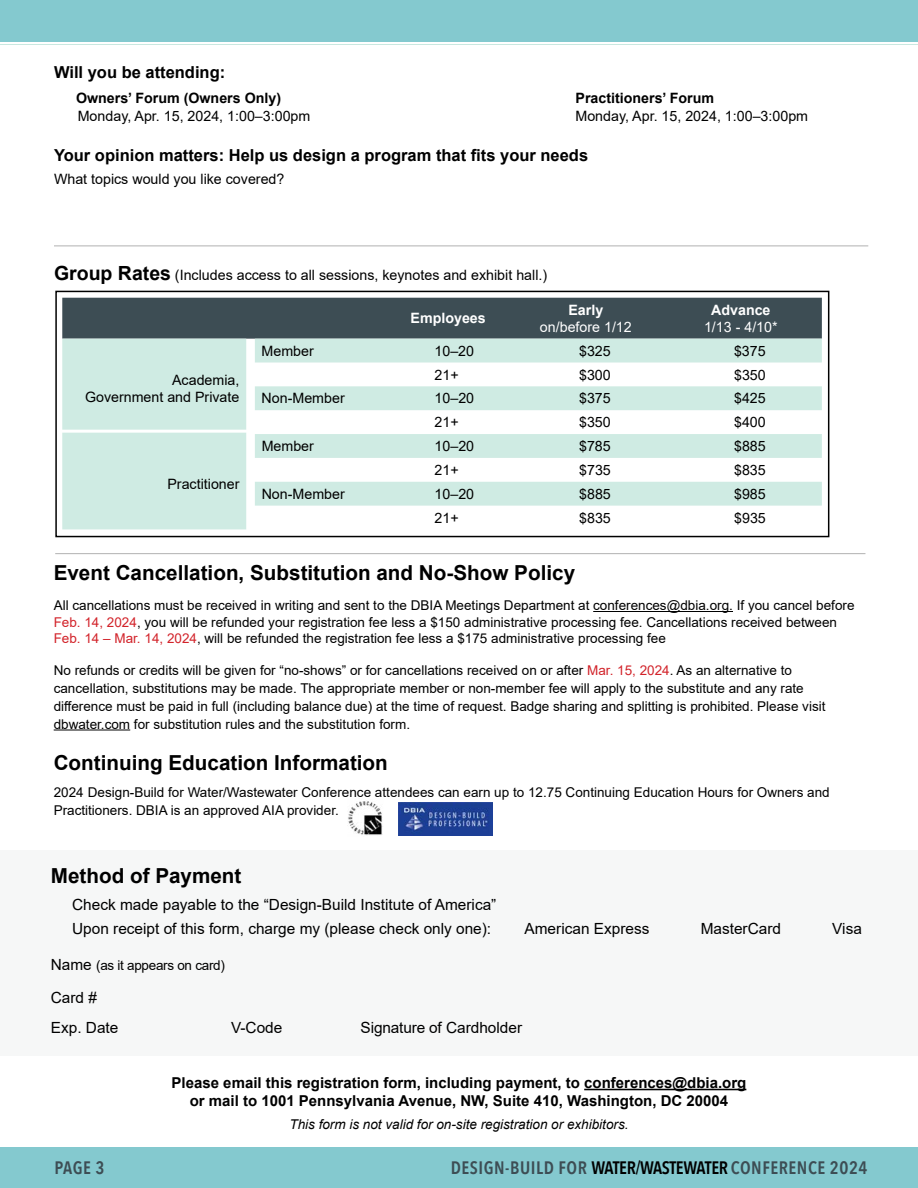
<style>
.page{position:relative;width:918px;height:1188px;background:#fff}
.page>*{position:absolute;margin:0;border:0;box-sizing:border-box;transform-origin:0 0}
.t1{font:700 20.7px "Arial";color:#000}
.t2{font:600 18px "Avenir Next Condensed";letter-spacing:.03em;color:#3d4d54}
.t3{font:700 16.5px "Arial";color:#000}
.t4{font:15.45px/24px "Arial";color:#000}
.t5{font:700 15px/18px "Arial";color:#000;text-align:center}
.t6{font:14.25px/17.1px "Arial";color:#000;text-align:right}
.t7{font:700 14.25px "Arial";color:#000}
.t8{font:14.25px "Arial";color:#fff}
.t9{font:700 14.25px "Arial";color:#fff}
.t10{font:13.5px/18px "Arial";color:#000}
.t11{font:italic 13.5px "Arial";color:#000}
.t12{font:13.5px "Arial";letter-spacing:-.02em;color:#000}
.s1{font-weight:700;font-size:19.5px}
.s2{color:#d2232a}
.s3{font-size:15.45px}
.s4{color:#000}
</style>
<div class="page">
<div style="left:55px;top:291px;width:774px;height:246px;border:2px solid #000"></div>
<div style="left:62px;top:298px;width:760px;height:41px;background:#3d4d54"></div>
<svg style="left:62px;top:339px;width:760px;height:190px;fill:#cfebe3"></svg>
<hr style="left:593px;top:611px;width:140px;height:1px;background:#000">
<hr style="left:54px;top:730px;width:76px;height:1px;background:#000">
<div style="left:0;top:850px;width:918px;height:206px;background:#f6f7f7"></div>
<hr style="left:584px;top:1089px;width:162px;height:1px;background:#000">
<hr style="left:55px;top:553px;width:810px;height:1px;background:#000">
<img style="left:348px;top:801px;width:35px;height:34px">
<hr style="left:0;top:45px;width:918px;height:1px;background:#c9e8e0">
<img style="left:399px;top:803px;width:93px;height:33px">
<hr style="left:57px;top:430px;width:191px;height:3px;background:#fff">
<hr style="left:54px;top:246px;width:814px;height:1px;background:#000">
<p class="t3" style="left:54px;top:61px;width:173px">Will you be attending:</p>
<p class="t7" style="left:76px;top:88px;width:207px">Owners’ Forum (Owners Only)</p>
<p class="t6" style="left:78px;top:107px;width:234px">Monday, Apr. 15, 2024, 1:00–3:00pm</p>
<p class="t7" style="left:576px;top:88px;width:140px">Practitioners’ Forum</p>
<p class="t6" style="left:576px;top:107px;width:234px">Monday, Apr. 15, 2024, 1:00–3:00pm</p>
<p class="t3" style="left:54px;top:143px;width:536px">Your opinion matters: Help us design a program that fits your needs</p>
<p class="t6" style="left:54px;top:171px;width:232px">What topics would you like covered?</p>
<p class="t6" style="left:54px;top:266px;width:495px"><span class="s1">Group Rates</span> (Includes access to all sessions, keynotes and exhibit hall.)</p>
<p class="t9" style="left:411px;top:308px;width:77px">Employees</p>
<p class="t9" style="left:568px;top:300px;width:36px">Early</p>
<p class="t8" style="left:540px;top:317px;width:93px">on/before 1/12</p>
<p class="t9" style="left:711px;top:300px;width:61px">Advance</p>
<p class="t8" style="left:704px;top:317px;width:75px">1/13 - 4/10*</p>
<p class="t6" style="left:85px;top:371px;width:156px">Academia,<br>Government and Private</p>
<p class="t6" style="left:167px;top:475px;width:74px">Practitioner</p>
<p class="t6" style="left:262px;top:342px;width:54px">Member</p>
<p class="t6" style="left:435px;top:342px;width:41px">10–20</p>
<p class="t6" style="left:579px;top:342px;width:33px">$325</p>
<p class="t6" style="left:734px;top:342px;width:33px">$375</p>
<p class="t6" style="left:435px;top:366px;width:26px">21+</p>
<p class="t6" style="left:579px;top:366px;width:33px">$300</p>
<p class="t6" style="left:734px;top:366px;width:33px">$350</p>
<p class="t6" style="left:262px;top:390px;width:85px">Non-Member</p>
<p class="t6" style="left:435px;top:390px;width:41px">10–20</p>
<p class="t6" style="left:579px;top:390px;width:33px">$375</p>
<p class="t6" style="left:734px;top:390px;width:33px">$425</p>
<p class="t6" style="left:435px;top:414px;width:26px">21+</p>
<p class="t6" style="left:579px;top:414px;width:33px">$350</p>
<p class="t6" style="left:734px;top:414px;width:33px">$400</p>
<p class="t6" style="left:262px;top:438px;width:54px">Member</p>
<p class="t6" style="left:435px;top:438px;width:41px">10–20</p>
<p class="t6" style="left:579px;top:438px;width:33px">$785</p>
<p class="t6" style="left:734px;top:438px;width:33px">$885</p>
<p class="t6" style="left:435px;top:461px;width:26px">21+</p>
<p class="t6" style="left:579px;top:461px;width:33px">$735</p>
<p class="t6" style="left:734px;top:461px;width:33px">$835</p>
<p class="t6" style="left:262px;top:485px;width:85px">Non-Member</p>
<p class="t6" style="left:435px;top:485px;width:41px">10–20</p>
<p class="t6" style="left:579px;top:485px;width:33px">$885</p>
<p class="t6" style="left:734px;top:485px;width:33px">$985</p>
<p class="t6" style="left:435px;top:509px;width:26px">21+</p>
<p class="t6" style="left:579px;top:509px;width:33px">$835</p>
<p class="t6" style="left:734px;top:509px;width:33px">$935</p>
<h1 class="t1" style="left:54px;top:558px;width:523px">Event Cancellation, Substitution and No-Show Policy</h1>
<p class="t10" style="left:54px;top:597px;width:802px;line-height:16.5px">All cancellations must be received in writing and sent to the DBIA Meetings Department at conferences@dbia.org. If you cancel before<br><span class="s2">Feb. 14, 2024</span>, you will be refunded your registration fee less a $150 administrative processing fee. Cancellations received between<br><span class="s2">Feb. 14 – Mar. 14, 2024</span>, will be refunded the registration fee less a $175 administrative processing fee</p>
<p class="t10" style="left:54px;top:661px;width:773px">No refunds or credits will be given for “no-shows” or for cancellations received on or after <span class="s2">Mar. 15, 2024</span>. As an alternative to cancellation, substitutions may be made. The appropriate member or non-member fee will apply to the substitute and any rate difference must be paid in full (including balance due) at the time of request. Badge sharing and splitting is prohibited. Please visit dbwater.com for substitution rules and the substitution form.</p>
<h1 class="t1" style="left:54px;top:748px;width:336px">Continuing Education Information</h1>
<p class="t10" style="left:54px;top:783px;width:778px">2024 Design-Build for Water/Wastewater Conference attendees can earn up to 12.75 Continuing Education Hours for Owners and<br>Practitioners. DBIA is an approved AIA provider.</p>
<h1 class="t1" style="left:51px;top:861px;width:192px">Method of Payment</h1>
<p class="t4" style="left:72px;top:892px;width:426px">Check made payable to the “Design-Build Institute of America”<br>Upon receipt of this form, charge my (please check only one):</p>
<p class="t4" style="left:525px;top:916px;width:126px">American Express</p>
<p class="t4" style="left:701px;top:916px;width:82px">MasterCard</p>
<p class="t4" style="left:832px;top:916px;width:31px">Visa</p>
<p class="t12" style="left:51px;top:956px;width:176px"><span class="s3">Name</span> (as it appears on card)</p>
<p class="t4" style="left:51px;top:982px;width:69px;line-height:30px">Card #<br>Exp. Date</p>
<p class="t4" style="left:231px;top:1015px;width:53px">V-Code</p>
<p class="t4" style="left:361px;top:1015px;width:163px">Signature of Cardholder</p>
<p class="t5" style="left:172px;top:1074px;width:576px">Please email this registration form, including payment, to conferences@dbia.org or mail to 1001 Pennsylvania Avenue, NW, Suite 410, Washington, DC 20004</p>
<p class="t11" style="left:289px;top:1115px;width:341px">This form is not valid for on-site registration or exhibitors.</p>
<h2 class="t2" style="left:55px;top:1152px;width:52px">PAGE 3</h2>
<h2 class="t2" style="left:451px;top:1152px;width:418px">DESIGN-BUILD FOR <span class="s4">WATER/WASTEWATER</span> CONFERENCE 2024</h2>
</div>
